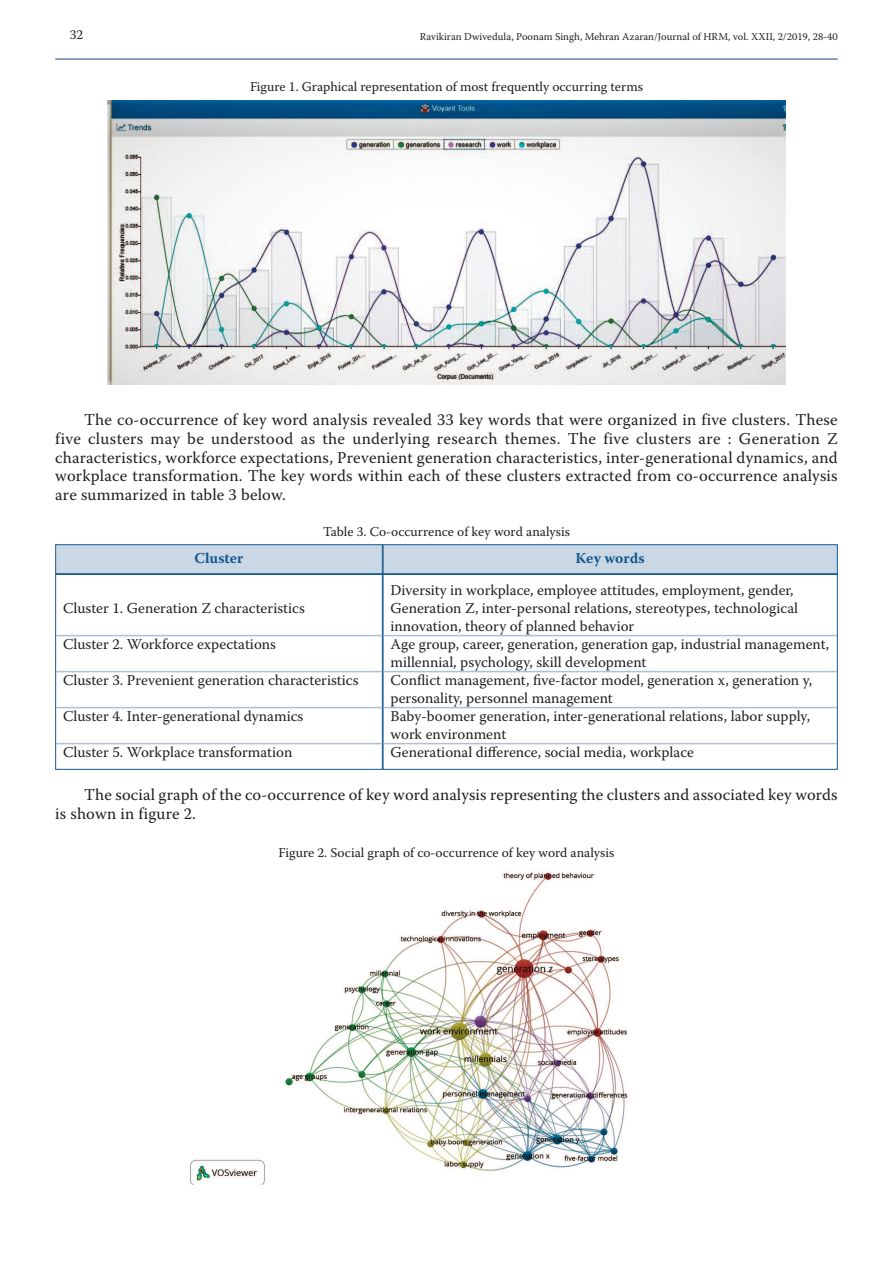
<style>
.page{position:relative;width:893px;height:1263px;background:#fff}
.page>*{position:absolute;margin:0;border:0;box-sizing:border-box;transform-origin:0 0}
.t1{font:16.5px/18.8px "Warnock Pro";letter-spacing:.01em;color:#231f20;text-align:justify}
.t2{font:15px/18px "Warnock Pro";color:#231f20}
.t3{font:700 15px "Warnock Pro";color:#13588e}
.t4{font:13.5px "Warnock Pro";color:#231f20}
.t5{font:10.5px "Warnock Pro";color:#231f20}
</style>
<div class="page">
<hr style="left:55px;top:58px;width:783px;height:2px;background:#6581ac">
<div style="left:56px;top:545px;width:326px;height:28px;background:#cad7e5"></div>
<div style="left:55px;top:544px;width:328px;height:30px;border:1px solid #13588e"></div>
<div style="left:55px;top:574px;width:328px;height:196px;border:1px solid #13588e"></div>
<hr style="left:56px;top:635px;width:326px;height:1px;background:#abc1d4">
<hr style="left:56px;top:671px;width:326px;height:1px;background:#abc1d4">
<hr style="left:56px;top:707px;width:326px;height:1px;background:#abc1d4">
<hr style="left:56px;top:743px;width:326px;height:1px;background:#abc1d4">
<div style="left:383px;top:545px;width:454px;height:28px;background:#cad7e5"></div>
<div style="left:383px;top:544px;width:455px;height:30px;border:1px solid #13588e"></div>
<div style="left:383px;top:574px;width:455px;height:196px;border:1px solid #13588e"></div>
<hr style="left:383px;top:635px;width:454px;height:1px;background:#abc1d4">
<hr style="left:383px;top:671px;width:454px;height:1px;background:#abc1d4">
<hr style="left:383px;top:707px;width:454px;height:1px;background:#abc1d4">
<hr style="left:383px;top:743px;width:454px;height:1px;background:#abc1d4">
<img style="left:107px;top:100px;width:679px;height:285px">
<img style="left:190px;top:871px;width:438px;height:314px">
<p class="t4" style="left:70px;top:29px;width:15px">32</p>
<p class="t5" style="left:420px;top:32px;width:419px">Ravikiran Dwivedula, Poonam Singh, mehran Azaran/Journal of HRm, vol. XXII, 2/2019, 28-40</p>
<p class="t4" style="left:250px;top:81px;width:394px">figure 1. Graphical representation of most frequently occurring terms</p>
<p class="t1" style="left:55px;top:412px;width:784px;text-indent:29px">The co-occurrence of key word analysis revealed 33 key words that were organized in five clusters. These five clusters may be understood as the underlying research themes. The five clusters are : Generation Z characteristics, workforce expectations, Prevenient generation characteristics, inter-generational dynamics, and workplace transformation. The key words within each of these clusters extracted from co-occurrence analysis are summarized in table 3 below.</p>
<p class="t4" style="left:323px;top:527px;width:248px">Table 3. Co-occurrence of key word analysis</p>
<p class="t3" style="left:195px;top:552px;width:50px">Cluster</p>
<p class="t2" style="left:63px;top:600px;width:243px">Cluster 1. Generation Z characteristics</p>
<p class="t2" style="left:63px;top:636px;width:214px">Cluster 2. Workforce expectations</p>
<p class="t2" style="left:63px;top:672px;width:297px">Cluster 3. Prevenient generation characteristics</p>
<p class="t2" style="left:63px;top:708px;width:242px">Cluster 4. Inter-generational dynamics</p>
<p class="t2" style="left:63px;top:744px;width:231px">Cluster 5. Workplace transformation</p>
<p class="t3" style="left:576px;top:552px;width:71px">Key words</p>
<p class="t2" style="left:390px;top:582px;width:440px">Diversity in workplace, employee attitudes, employment, gender, Generation Z, inter-personal relations, stereotypes, technological innovation, theory of planned behavior<br>Age group, career, generation, generation gap, industrial management, millennial, psychology, skill development<br>Conflict management, five-factor model, generation x, generation y, personality, personnel management<br>Baby-boomer generation, inter-generational relations, labor supply, work environment<br>Generational difference, social media, workplace</p>
<p class="t1" style="left:55px;top:787px;width:784px;text-indent:29px">The social graph of the co-occurrence of key word analysis representing the clusters and associated key words is shown in figure 2.</p>
<p class="t4" style="left:279px;top:848px;width:337px">figure 2. Social graph of co-occurrence of key word analysis</p>
</div>
